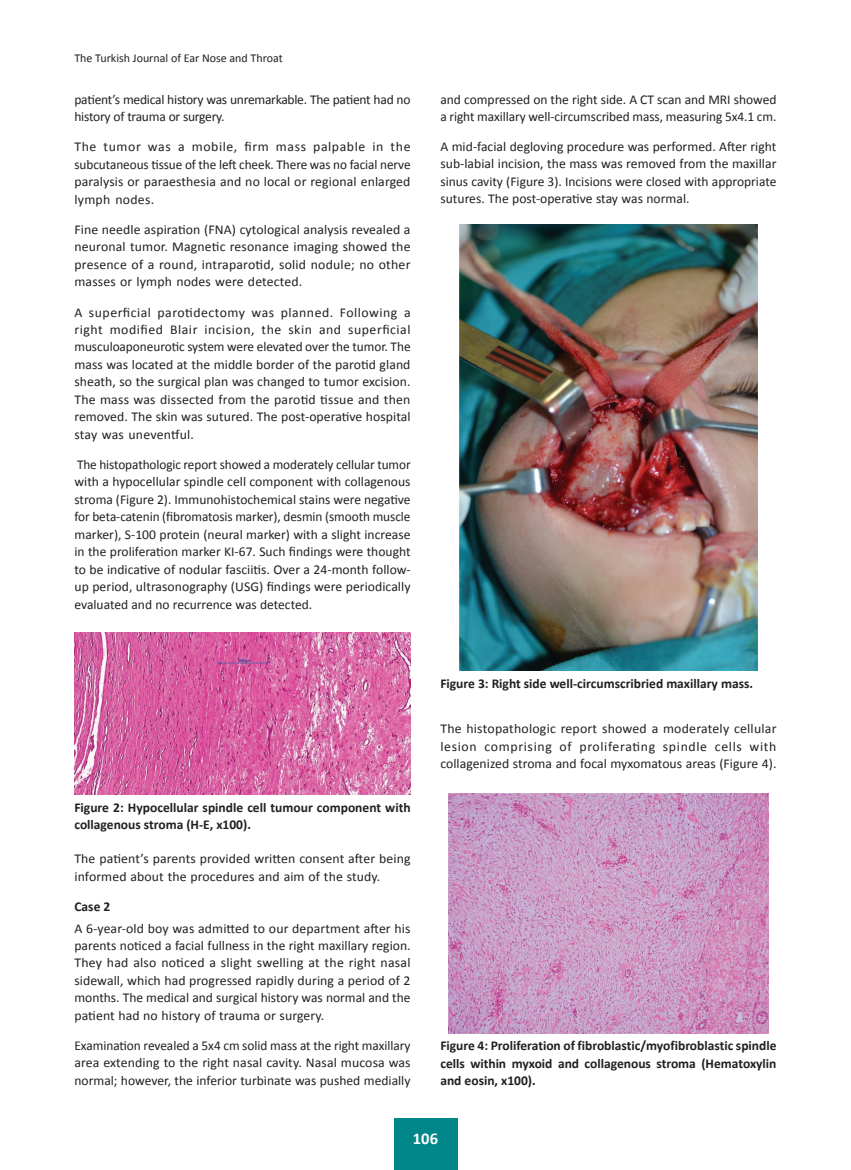
<style>
.page{position:relative;width:851px;height:1170px;background:#fff}
.page>*{position:absolute;margin:0;border:0;box-sizing:border-box;transform-origin:0 0}
.t1{font:700 16.5px "Calibri";color:#fff}
.t2{font:13.5px/17.4px "Calibri";color:#231f20;text-align:justify}
.t3{font:700 13.5px/17.2px "Calibri";color:#231f20;text-align:justify}
.t4{font:13.5px/17.4px "Calibri";letter-spacing:-.02em;color:#231f20}
.t5{font:12px "Calibri";color:#231f20}
</style>
<div class="page">
<div style="left:393px;top:1118px;width:64px;height:51px;background:#018689"></div>
<img style="left:449px;top:793px;width:318px;height:240px">
<img style="left:459px;top:224px;width:298px;height:446px">
<img style="left:74px;top:633px;width:336px;height:161px">
<p class="t5" style="left:74px;top:51px;width:210px">The Turkish Journal of Ear Nose and Throat</p>
<p class="t4" style="left:74px;top:91px;width:337px">patient’s medical history was unremarkable. The patient had no history of trauma or surgery.</p>
<p class="t2" style="left:74px;top:138px;width:337px">The tumor was a mobile, firm mass palpable in the subcutaneous tissue of the left cheek. There was no facial nerve paralysis or paraesthesia and no local or regional enlarged lymph nodes.</p>
<p class="t2" style="left:74px;top:221px;width:337px">Fine needle aspiration (FNA) cytological analysis revealed a neuronal tumor. Magnetic resonance imaging showed the presence of a round, intraparotid, solid nodule; no other masses or lymph nodes were detected.</p>
<p class="t2" style="left:74px;top:303px;width:337px">A superficial parotidectomy was planned. Following a right modified Blair incision, the skin and superficial musculoaponeurotic system were elevated over the tumor. The mass was located at the middle border of the parotid gland sheath, so the surgical plan was changed to tumor excision.<br>The mass was dissected from the parotid tissue and then removed. The skin was sutured. The post-operative hospital stay was uneventful.</p>
<p class="t2" style="left:74px;top:456px;width:337px">The histopathologic report showed a moderately cellular tumor with a hypocellular spindle cell component with collagenous stroma (Figure 2). Immunohistochemical stains were negative for beta-catenin (fibromatosis marker), desmin (smooth muscle marker), S-100 protein (neural marker) with a slight increase in the proliferation marker KI-67. Such findings were thought to be indicative of nodular fasciitis. Over a 24-month follow&shy;up period, ultrasonography (USG) findings were periodically evaluated and no recurrence was detected.</p>
<p class="t3" style="left:74px;top:798px;width:337px">Figure 2: Hypocellular spindle cell tumour component with collagenous stroma (H-E, x100).</p>
<p class="t2" style="left:74px;top:849px;width:337px">The patient’s parents provided written consent after being informed about the procedures and aim of the study.</p>
<p class="t3" style="left:74px;top:897px;width:37px">Case 2</p>
<p class="t2" style="left:74px;top:919px;width:337px">A 6-year-old boy was admitted to our department after his parents noticed a facial fullness in the right maxillary region.<br>They had also noticed a slight swelling at the right nasal sidewall, which had progressed rapidly during a period of 2 months. The medical and surgical history was normal and the patient had no history of trauma or surgery.</p>
<p class="t2" style="left:74px;top:1036px;width:337px">Examination revealed a 5x4 cm solid mass at the right maxillary area extending to the right nasal cavity. Nasal mucosa was normal; however, the inferior turbinate was pushed medially</p>
<p class="t2" style="left:440px;top:91px;width:337px">and compressed on the right side. A CT scan and MRI showed a right maxillary well-circumscribed mass, measuring 5x4.1 cm.</p>
<p class="t2" style="left:440px;top:138px;width:337px">A mid-facial degloving procedure was performed. After right sub-labial incision, the mass was removed from the maxillar sinus cavity (Figure 3). Incisions were closed with appropriate sutures. The post-operative stay was normal.</p>
<p class="t3" style="left:440px;top:674px;width:314px">Figure 3: Right side well-circumscribried maxillary mass.</p>
<p class="t2" style="left:440px;top:720px;width:337px">The histopathologic report showed a moderately cellular lesion comprising of proliferating spindle cells with collagenized stroma and focal myxomatous areas (Figure 4).</p>
<p class="t3" style="left:440px;top:1037px;width:337px">Figure 4: Proliferation of fibroblastic/myofibroblastic spindle cells within myxoid and collagenous stroma (Hematoxylin and eosin, x100).</p>
<p class="t1" style="left:413px;top:1127px;width:27px">106</p>
</div>
